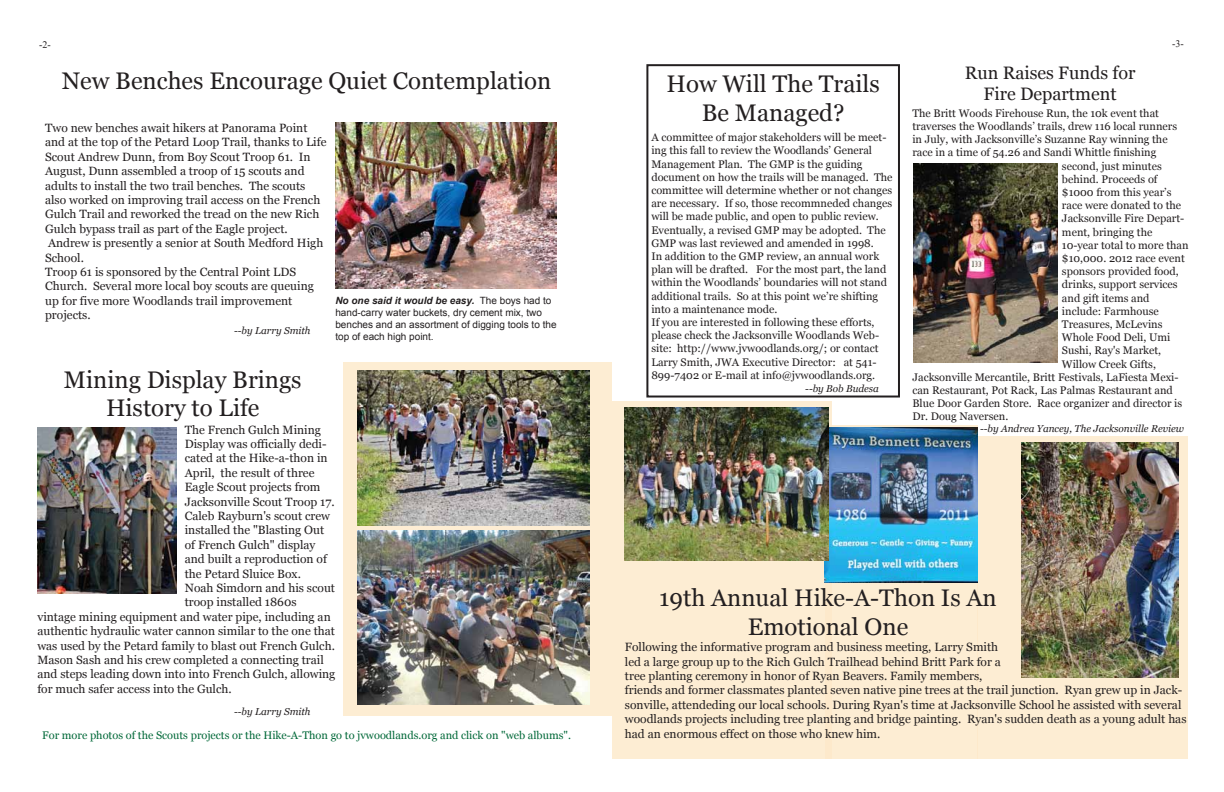
<style>
.page{position:relative;width:1224px;height:792px;background:#fff}
.page>*{position:absolute;margin:0;border:0;box-sizing:border-box;transform-origin:0 0}
.t1{font:24px/28.8px "Georgia";color:#231f20;text-align:center}
.t2{font:18px/21.6px "Georgia";color:#231f20;text-align:center}
.t3{font:12px/14.4px "Georgia";color:#231f20}
.t4{font:11px/13.2px "Georgia";color:#231f20}
.t5{font:11px "Georgia";color:#006838}
.t6{font:10px/12px "Arial";color:#231f20}
.t7{font:italic 10px "Georgia";color:#231f20}
.t8{font:10px "Times New Roman";color:#231f20}
.s1{font-weight:700;font-style:italic}
</style>
<div class="page">
<div style="left:977px;top:436px;width:210px;height:322px;background:#fdedd3"></div>
<div style="left:825px;top:425px;width:152px;height:333px;background:#fdedd3"></div>
<div style="left:612px;top:401px;width:220px;height:357px;background:#fdedd3"></div>
<div style="left:343px;top:362px;width:269px;height:353px;background:#fdedd3"></div>
<img style="left:336px;top:123px;width:221px;height:166px">
<div style="left:646px;top:64px;width:254px;height:334px;border:2px solid #231f20"></div>
<img style="left:913px;top:163px;width:145px;height:199px">
<img style="left:38px;top:427px;width:139px;height:166px">
<img style="left:825px;top:427px;width:152px;height:156px">
<img style="left:625px;top:408px;width:203px;height:152px">
<img style="left:1022px;top:442px;width:156px;height:235px">
<img style="left:357px;top:371px;width:233px;height:154px">
<img style="left:357px;top:531px;width:233px;height:174px">
<p class="t8" style="left:39px;top:38px;width:13px">-2-</p>
<p class="t8" style="left:1172px;top:37px;width:13px">-3-</p>
<h1 class="t1" style="left:62px;top:67px;width:491px">New Benches Encourage Quiet Contemplation</h1>
<p class="t3" style="left:45px;top:121px;width:283px">Two new benches await hikers at Panorama Point and at the top of the Petard Loop Trail, thanks to Life Scout Andrew Dunn, from Boy Scout Troop 61. In August, Dunn assembled a troop of 15 scouts and adults to install the two trail benches. The scouts also worked on improving trail access on the French Gulch Trail and reworked the tread on the new Rich Gulch bypass trail as part of the Eagle project.<br>Andrew is presently a senior at South Medford High School.<br>Troop 61 is sponsored by the Central Point LDS Church. Several more local boy scouts are queuing up for five more Woodlands trail improvement projects.</p>
<p class="t7" style="left:234px;top:324px;width:78px">--by Larry Smith</p>
<p class="t6" style="left:335px;top:294px;width:223px"><span class="s1">No one said it would be easy.</span> The boys had to hand-carry water buckets, dry cement mix, two benches and an assortment of digging tools to the top of each high point.</p>
<h1 class="t1" style="left:64px;top:365px;width:239px">Mining Display Brings<br>History to Life</h1>
<p class="t3" style="left:185px;top:423px;width:138px">The French Gulch Mining</p>
<p class="t3" style="left:185px;top:437px;width:143px">Display was officially dedi-</p>
<p class="t3" style="left:185px;top:451px;width:144px">cated at the Hike-a-thon in</p>
<p class="t3" style="left:185px;top:466px;width:131px">April, the result of three</p>
<p class="t3" style="left:185px;top:480px;width:137px">Eagle Scout projects from</p>
<p class="t3" style="left:185px;top:495px;width:151px">Jacksonville Scout Troop 17.</p>
<p class="t3" style="left:185px;top:509px;width:147px">Caleb Rayburn's scout crew</p>
<p class="t3" style="left:185px;top:523px;width:141px">installed the "Blasting Out</p>
<p class="t3" style="left:185px;top:538px;width:132px">of French Gulch" display</p>
<p class="t3" style="left:185px;top:552px;width:144px">and built a reproduction of</p>
<p class="t3" style="left:185px;top:567px;width:118px">the Petard Sluice Box.</p>
<p class="t3" style="left:185px;top:581px;width:152px">Noah Simdorn and his scout</p>
<p class="t3" style="left:185px;top:595px;width:113px">troop installed 1860s</p>
<p class="t3" style="left:37px;top:610px;width:295px">vintage mining equipment and water pipe, including an</p>
<p class="t3" style="left:37px;top:624px;width:299px">authentic hydraulic water cannon similar to the one that</p>
<p class="t3" style="left:37px;top:639px;width:299px">was used by the Petard family to blast out French Gulch.</p>
<p class="t3" style="left:37px;top:653px;width:288px">Mason Sash and his crew completed a connecting trail</p>
<p class="t3" style="left:37px;top:667px;width:299px">and steps leading down into into French Gulch, allowing</p>
<p class="t3" style="left:37px;top:682px;width:196px">for much safer access into the Gulch.</p>
<p class="t7" style="left:234px;top:706px;width:78px">--by Larry Smith</p>
<p class="t5" style="left:42px;top:728px;width:530px">For more photos of the Scouts projects or the Hike-A-Thon go to jvwoodlands.org and click on "web albums".</p>
<h1 class="t1" style="left:667px;top:70px;width:215px">How Will The Trails<br>Be Managed?</h1>
<p class="t4" style="left:651px;top:131px;width:243px">A committee of major stakeholders will be meet&shy;ing this fall to review the Woodlands’ General Management Plan. The GMP is the guiding document on how the trails will be managed. The committee will determine whether or not changes are necessary. If so, those recommneded changes will be made public, and open to public review.<br>Eventually, a revised GMP may be adopted. The GMP was last reviewed and amended in 1998.<br>In addition to the GMP review, an annual work plan will be drafted. For the most part, the land within the Woodlands’ boundaries will not stand additional trails. So at this point we’re shifting into a maintenance mode.<br>If you are interested in following these efforts, please check the Jacksonville Woodlands Web&shy;site: http://www.jvwoodlands.org/; or contact Larry Smith, JWA Executive Director: at 541- 899-7402 or E-mail at info@jvwoodlands.org.</p>
<p class="t7" style="left:805px;top:382px;width:75px">--by Bob Budesa</p>
<h2 class="t2" style="left:965px;top:62px;width:172px">Run Raises Funds for<br>Fire Department</h2>
<p class="t4" style="left:912px;top:107px;width:248px">The Britt Woods Firehouse Run, the 10k event that</p>
<p class="t4" style="left:912px;top:120px;width:266px">traverses the Woodlands’ trails, drew 116 local runners</p>
<p class="t4" style="left:912px;top:133px;width:257px">in July, with Jacksonville’s Suzanne Ray winning the</p>
<p class="t4" style="left:912px;top:146px;width:245px">race in a time of 54.26 and Sandi Whittle finishing</p>
<p class="t4" style="left:1062px;top:159px;width:101px">second, just minutes</p>
<p class="t4" style="left:1062px;top:173px;width:97px">behind. Proceeds of</p>
<p class="t4" style="left:1062px;top:186px;width:111px">$1000 from this year’s</p>
<p class="t4" style="left:1062px;top:199px;width:121px">race were donated to the</p>
<p class="t4" style="left:1062px;top:212px;width:124px">Jacksonville Fire Depart-</p>
<p class="t4" style="left:1062px;top:225px;width:92px">ment, bringing the</p>
<p class="t4" style="left:1062px;top:239px;width:128px">10-year total to more than</p>
<p class="t4" style="left:1062px;top:252px;width:124px">$10,000. 2012 race event</p>
<p class="t4" style="left:1062px;top:265px;width:118px">sponsors provided food,</p>
<p class="t4" style="left:1062px;top:278px;width:117px">drinks, support services</p>
<p class="t4" style="left:1062px;top:291px;width:89px">and gift items and</p>
<p class="t4" style="left:1062px;top:305px;width:98px">include: Farmhouse</p>
<p class="t4" style="left:1062px;top:318px;width:102px">Treasures, McLevins</p>
<p class="t4" style="left:1062px;top:331px;width:110px">Whole Food Deli, Umi</p>
<p class="t4" style="left:1062px;top:344px;width:101px">Sushi, Ray's Market,</p>
<p class="t4" style="left:1062px;top:357px;width:95px">Willow Creek Gifts,</p>
<p class="t4" style="left:912px;top:371px;width:268px">Jacksonville Mercantile, Britt Festivals, LaFiesta Mexi-</p>
<p class="t4" style="left:912px;top:384px;width:262px">can Restaurant, Pot Rack, Las Palmas Restaurant and</p>
<p class="t4" style="left:912px;top:397px;width:271px">Blue Door Garden Store. Race organizer and director is</p>
<p class="t4" style="left:912px;top:410px;width:97px">Dr. Doug Naversen.</p>
<p class="t7" style="left:980px;top:423px;width:206px">--by Andrea Yancey, The Jacksonville Review</p>
<h1 class="t1" style="left:659px;top:584px;width:339px">19th Annual Hike-A-Thon Is An<br>Emotional One</h1>
<p class="t3" style="left:625px;top:640px;width:563px">Following the informative program and business meeting, Larry Smith<br>led a large group up to the Rich Gulch Trailhead behind Britt Park for a<br>tree planting ceremony in honor of Ryan Beavers. Family members,<br>friends and former classmates planted seven native pine trees at the trail junction. Ryan grew up in Jack&shy;sonville, attendeding our local schools. During Ryan's time at Jacksonville School he assisted with several woodlands projects including tree planting and bridge painting. Ryan's sudden death as a young adult has had an enormous effect on those who knew him.</p>
</div>
